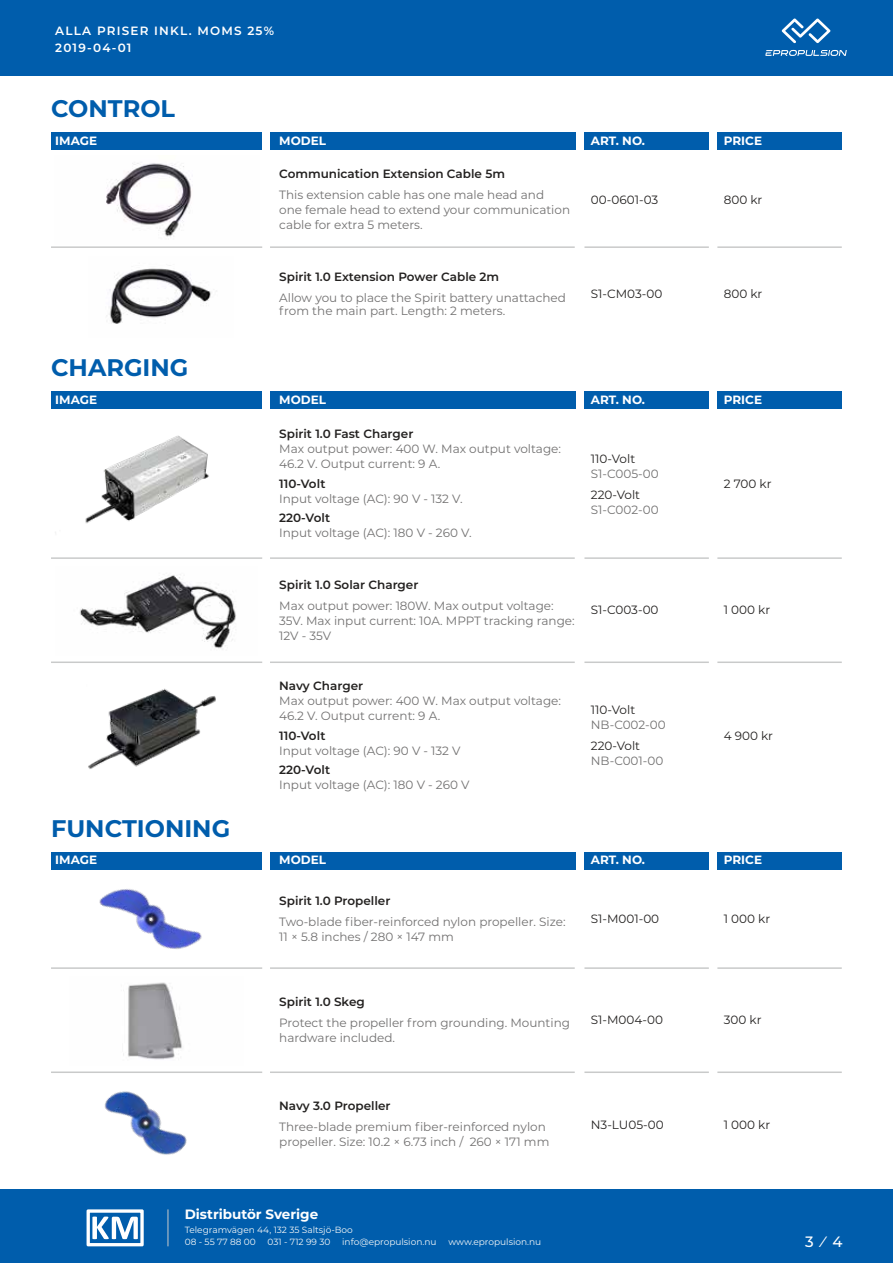
<style>
.page{position:relative;width:893px;height:1263px;background:#fff}
.page>*{position:absolute;margin:0;border:0;box-sizing:border-box;transform-origin:0 0}
.t1{font:700 24px "Montserrat";color:#005dac}
.t2{font:500 15px "Montserrat";color:#fff}
.t3{font:700 13.5px "Montserrat";color:#fff}
.t4{font:12px/15px "Montserrat";color:#727171}
.t5{font:600 12px "Montserrat";color:#232120}
.t6{font:12px "Montserrat";color:#232120}
.t7{font:700 12px "Montserrat";color:#fff}
.t8{font:600 12px/17.4px "Montserrat";letter-spacing:.1em;color:#fff}
.t9{font:9px/12px "Montserrat";color:#f7f8f8}
</style>
<div class="page">
<div style="left:0;top:0;width:893px;height:76px;background:#005dac"></div>
<div style="left:0;top:1189px;width:893px;height:74px;background:#005dac"></div>
<hr style="left:168px;top:1209px;width:1px;height:37px;background:#c9caca">
<svg style="left:782px;top:18px;width:49px;height:25px"></svg>
<svg style="left:765px;top:50px;width:82px;height:6px"></svg>
<svg style="left:92px;top:1216px;width:46px;height:23px"></svg>
<div style="left:87px;top:1209px;width:57px;height:37px;border:3px solid #fff"></div>
<div style="left:51px;top:133px;width:211px;height:17px;background:#005dac"></div>
<div style="left:51px;top:852px;width:211px;height:17px;background:#005dac"></div>
<div style="left:51px;top:392px;width:211px;height:17px;background:#005dac"></div>
<div style="left:270px;top:133px;width:305px;height:17px;background:#005dac"></div>
<div style="left:270px;top:852px;width:305px;height:17px;background:#005dac"></div>
<div style="left:270px;top:392px;width:305px;height:17px;background:#005dac"></div>
<div style="left:584px;top:133px;width:125px;height:17px;background:#005dac"></div>
<div style="left:584px;top:852px;width:125px;height:17px;background:#005dac"></div>
<div style="left:584px;top:392px;width:125px;height:17px;background:#005dac"></div>
<div style="left:717px;top:133px;width:125px;height:17px;background:#005dac"></div>
<div style="left:717px;top:852px;width:125px;height:17px;background:#005dac"></div>
<div style="left:717px;top:392px;width:125px;height:17px;background:#005dac"></div>
<img style="left:99px;top:889px;width:103px;height:60px">
<img style="left:55px;top:435px;width:154px;height:98px">
<img style="left:88px;top:688px;width:128px;height:81px">
<hr style="left:51px;top:246px;width:211px;height:2px;background:#c9caca">
<hr style="left:270px;top:246px;width:305px;height:2px;background:#c9caca">
<hr style="left:584px;top:246px;width:125px;height:2px;background:#c9caca">
<hr style="left:717px;top:246px;width:125px;height:2px;background:#c9caca">
<img style="left:106px;top:265px;width:106px;height:59px">
<hr style="left:51px;top:557px;width:211px;height:2px;background:#c9caca">
<hr style="left:270px;top:557px;width:305px;height:2px;background:#c9caca">
<hr style="left:584px;top:557px;width:125px;height:2px;background:#c9caca">
<hr style="left:717px;top:557px;width:125px;height:2px;background:#c9caca">
<img style="left:79px;top:575px;width:157px;height:75px">
<hr style="left:51px;top:661px;width:211px;height:2px;background:#c9caca">
<hr style="left:270px;top:661px;width:305px;height:2px;background:#c9caca">
<hr style="left:584px;top:661px;width:125px;height:2px;background:#c9caca">
<hr style="left:717px;top:661px;width:125px;height:2px;background:#c9caca">
<hr style="left:51px;top:967px;width:211px;height:2px;background:#c9caca">
<hr style="left:270px;top:967px;width:305px;height:2px;background:#c9caca">
<hr style="left:584px;top:967px;width:125px;height:2px;background:#c9caca">
<hr style="left:717px;top:967px;width:125px;height:2px;background:#c9caca">
<img style="left:123px;top:982px;width:59px;height:78px">
<hr style="left:51px;top:1071px;width:211px;height:2px;background:#c9caca">
<hr style="left:270px;top:1071px;width:305px;height:2px;background:#c9caca">
<hr style="left:584px;top:1071px;width:125px;height:2px;background:#c9caca">
<hr style="left:717px;top:1071px;width:125px;height:2px;background:#c9caca">
<img style="left:104px;top:1091px;width:83px;height:64px">
<img style="left:106px;top:163px;width:86px;height:74px">
<p class="t8" style="left:55px;top:22px;width:220px">ALLA PRISER INKL. MOMS 25%<br>2019-04-01</p>
<h1 class="t1" style="left:51px;top:91px;width:126px">CONTROL</h1>
<p class="t7" style="left:55px;top:132px;width:43px">IMAGE</p>
<h1 class="t1" style="left:51px;top:350px;width:139px">CHARGING</h1>
<p class="t7" style="left:55px;top:391px;width:43px">IMAGE</p>
<h1 class="t1" style="left:51px;top:811px;width:181px">FUNCTIONING</h1>
<p class="t7" style="left:55px;top:851px;width:43px">IMAGE</p>
<p class="t7" style="left:279px;top:132px;width:48px">MODEL</p>
<p class="t5" style="left:279px;top:165px;width:227px">Communication Extension Cable 5m</p>
<p class="t4" style="left:279px;top:187px;width:292px">This extension cable has one male head and<br>one female head to extend your communication cable for extra 5 meters.</p>
<p class="t7" style="left:591px;top:132px;width:56px">ART. NO.</p>
<p class="t6" style="left:591px;top:191px;width:69px">00-0601-03</p>
<p class="t7" style="left:724px;top:132px;width:40px">PRICE</p>
<p class="t6" style="left:724px;top:191px;width:40px">800 kr</p>
<p class="t5" style="left:279px;top:268px;width:221px">Spirit 1.0 Extension Power Cable 2m</p>
<p class="t4" style="left:279px;top:290px;width:288px;line-height:13.5px">Allow you to place the Spirit battery unattached from the main part. Length: 2 meters.</p>
<p class="t6" style="left:591px;top:286px;width:73px">S1-CM03-00</p>
<p class="t6" style="left:724px;top:286px;width:40px">800 kr</p>
<p class="t7" style="left:279px;top:391px;width:48px">MODEL</p>
<p class="t5" style="left:279px;top:425px;width:136px">Spirit 1.0 Fast Charger</p>
<p class="t4" style="left:279px;top:441px;width:283px">Max output power: 400 W. Max output voltage:<br>46.2 V. Output current: 9 A.</p>
<p class="t5" style="left:279px;top:475px;width:48px">110-Volt</p>
<p class="t4" style="left:279px;top:491px;width:185px">Input voltage (AC): 90 V - 132 V.</p>
<p class="t5" style="left:279px;top:509px;width:53px">220-Volt</p>
<p class="t4" style="left:279px;top:525px;width:194px">Input voltage (AC): 180 V - 260 V.</p>
<p class="t7" style="left:591px;top:391px;width:56px">ART. NO.</p>
<p class="t6" style="left:591px;top:450px;width:46px">110-Volt</p>
<p class="t4" style="left:591px;top:465px;width:69px">S1-C005-00</p>
<p class="t6" style="left:591px;top:486px;width:51px">220-Volt</p>
<p class="t4" style="left:591px;top:501px;width:69px">S1-C002-00</p>
<p class="t7" style="left:724px;top:391px;width:40px">PRICE</p>
<p class="t6" style="left:724px;top:476px;width:49px">2 700 kr</p>
<p class="t5" style="left:279px;top:576px;width:141px">Spirit 1.0 Solar Charger</p>
<p class="t4" style="left:279px;top:597px;width:297px">Max output power: 180W. Max output voltage:<br>35V. Max input current: 10A. MPPT tracking range:<br>12V - 35V</p>
<p class="t6" style="left:591px;top:602px;width:69px">S1-C003-00</p>
<p class="t6" style="left:724px;top:602px;width:48px">1 000 kr</p>
<p class="t5" style="left:279px;top:677px;width:85px">Navy Charger</p>
<p class="t4" style="left:279px;top:693px;width:283px">Max output power: 400 W. Max output voltage:<br>46.2 V. Output current: 9 A.</p>
<p class="t5" style="left:279px;top:727px;width:48px">110-Volt</p>
<p class="t4" style="left:279px;top:742px;width:183px">Input voltage (AC): 90 V - 132 V</p>
<p class="t5" style="left:279px;top:761px;width:53px">220-Volt</p>
<p class="t4" style="left:279px;top:777px;width:192px">Input voltage (AC): 180 V - 260 V</p>
<p class="t7" style="left:279px;top:851px;width:48px">MODEL</p>
<p class="t5" style="left:279px;top:892px;width:113px">Spirit 1.0 Propeller</p>
<p class="t4" style="left:279px;top:914px;width:288px">Two-blade fiber-reinforced nylon propeller. Size:<br>11 × 5.8 inches / 280 × 147 mm</p>
<p class="t6" style="left:591px;top:702px;width:46px">110-Volt</p>
<p class="t4" style="left:591px;top:717px;width:76px">NB-C002-00</p>
<p class="t6" style="left:591px;top:738px;width:51px">220-Volt</p>
<p class="t4" style="left:591px;top:753px;width:74px">NB-C001-00</p>
<p class="t7" style="left:591px;top:851px;width:56px">ART. NO.</p>
<p class="t6" style="left:591px;top:911px;width:70px">S1-M001-00</p>
<p class="t6" style="left:724px;top:727px;width:51px">4 900 kr</p>
<p class="t7" style="left:724px;top:851px;width:40px">PRICE</p>
<p class="t6" style="left:724px;top:911px;width:48px">1 000 kr</p>
<p class="t5" style="left:279px;top:993px;width:87px">Spirit 1.0 Skeg</p>
<p class="t4" style="left:279px;top:1015px;width:292px">Protect the propeller from grounding. Mounting hardware included.</p>
<p class="t6" style="left:591px;top:1012px;width:74px">S1-M004-00</p>
<p class="t6" style="left:724px;top:1012px;width:39px">300 kr</p>
<p class="t5" style="left:279px;top:1097px;width:113px">Navy 3.0 Propeller</p>
<p class="t4" style="left:279px;top:1119px;width:272px">Three-blade premium fiber-reinforced nylon propeller. Size: 10.2 × 6.73 inch / 260 × 171 mm</p>
<p class="t6" style="left:591px;top:1116px;width:74px">N3-LU05-00</p>
<p class="t6" style="left:724px;top:1116px;width:48px">1 000 kr</p>
<p class="t3" style="left:185px;top:1204px;width:135px">Distributör Sverige</p>
<p class="t9" style="left:185px;top:1224px;width:170px">Telegramvägen 44, 132 35 Saltsjö-Boo<br>08 - 55 77 88 00</p>
<p class="t9" style="left:268px;top:1236px;width:64px">031 - 712 99 30</p>
<p class="t9" style="left:342px;top:1236px;width:96px">info@epropulsion.nu</p>
<p class="t9" style="left:448px;top:1236px;width:94px">www.epropulsion.nu</p>
<p class="t2" style="left:805px;top:1231px;width:39px">3 ⁄ 4</p>
</div>
